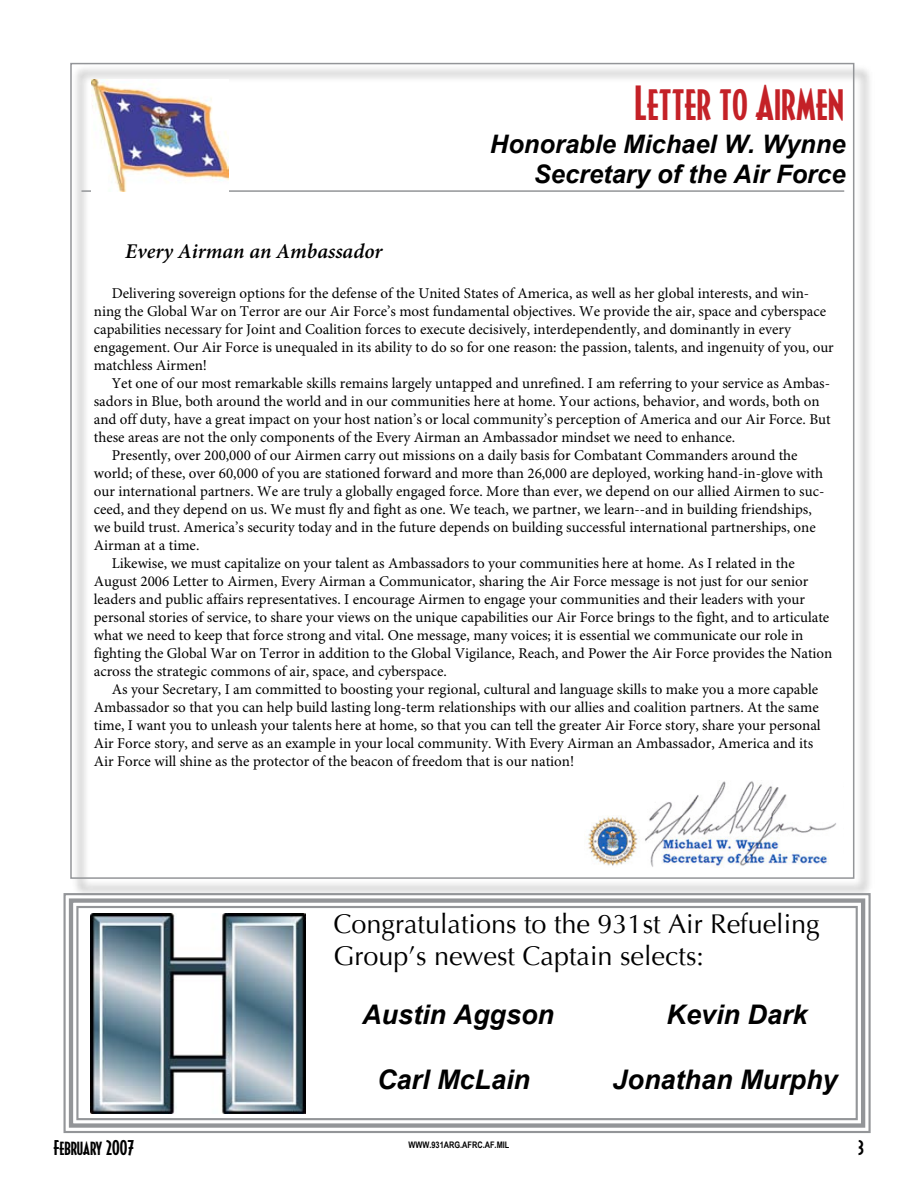
<style>
.page{position:relative;width:918px;height:1188px;background:#fff}
.page>*{position:absolute;margin:0;border:0;box-sizing:border-box;transform-origin:0 0}
.t1{font:45px "Decotura ICG";color:#c42127}
.t2{font:27px/32.4px "Optima";color:#000}
.t3{font:italic 700 27px "Arial";color:#000}
.t4{font:italic 700 25.5px/30.6px "Arial";color:#000;text-align:right}
.t5{font:italic 600 21px "Minion Pro";color:#000}
.t6{font:19.5px "Decotura ICG";letter-spacing:-.01em;color:#000}
.t7{font:15px/18px "Minion Pro";color:#000}
.t8{font:700 9px "Arial Narrow";color:#000}
</style>
<div class="page">
<svg style="left:63px;top:892px;width:808px;height:241px"></svg>
<div style="left:69px;top:898px;width:796px;height:230px;border:4px solid #939598"></div>
<div style="left:76px;top:906px;width:782px;height:214px;border:2px solid #939598"></div>
<img style="left:91px;top:913px;width:214px;height:201px">
<hr style="left:81px;top:190px;width:763px;height:2px;background:#939598">
<img style="left:91px;top:79px;width:138px;height:112px">
<img style="left:587px;top:781px;width:249px;height:86px">
<h3 class="t5" style="left:125px;top:239px;width:259px">Every Airman an Ambassador</h3>
<h1 class="t1" style="left:635px;top:76px;width:211px">Letter to Airmen</h1>
<h3 class="t4" style="left:490px;top:129px;width:357px">Honorable Michael W. Wynne<br>Secretary of the Air Force</h3>
<p class="t7" style="left:94px;top:284px;width:742px;text-indent:18px">Delivering sovereign options for the defense of the United States of America, as well as her global interests, and win&shy;ning the Global War on Terror are our Air Force’s most fundamental objectives. We provide the air, space and cyberspace capabilities necessary for Joint and Coalition forces to execute decisively, interdependently, and dominantly in every engagement. Our Air Force is unequaled in its ability to do so for one reason: the passion, talents, and ingenuity of you, our matchless Airmen!</p>
<p class="t7" style="left:112px;top:374px;width:720px">Yet one of our most remarkable skills remains largely untapped and unrefined. I am referring to your service as Ambas-</p>
<p class="t7" style="left:94px;top:392px;width:727px">sadors in Blue, both around the world and in our communities here at home. Your actions, behavior, and words, both on</p>
<p class="t7" style="left:94px;top:410px;width:738px">and off duty, have a great impact on your host nation’s or local community’s perception of America and our Air Force. But</p>
<p class="t7" style="left:94px;top:428px;width:643px">these areas are not the only components of the Every Airman an Ambassador mindset we need to enhance.</p>
<p class="t7" style="left:112px;top:446px;width:687px">Presently, over 200,000 of our Airmen carry out missions on a daily basis for Combatant Commanders around the</p>
<p class="t7" style="left:94px;top:464px;width:731px">world; of these, over 60,000 of you are stationed forward and more than 26,000 are deployed, working hand-in-glove with</p>
<p class="t7" style="left:94px;top:482px;width:732px">our international partners. We are truly a globally engaged force. More than ever, we depend on our allied Airmen to suc-</p>
<p class="t7" style="left:94px;top:500px;width:720px">ceed, and they depend on us. We must fly and fight as one. We teach, we partner, we learn--and in building friendships,</p>
<p class="t7" style="left:94px;top:518px;width:724px">we build trust. America’s security today and in the future depends on building successful international partnerships, one</p>
<p class="t7" style="left:94px;top:536px;width:107px">Airman at a time.</p>
<p class="t7" style="left:112px;top:554px;width:684px">Likewise, we must capitalize on your talent as Ambassadors to your communities here at home. As I related in the</p>
<p class="t7" style="left:94px;top:572px;width:716px">August 2006 Letter to Airmen, Every Airman a Communicator, sharing the Air Force message is not just for our senior</p>
<p class="t7" style="left:94px;top:590px;width:713px">leaders and public affairs representatives. I encourage Airmen to engage your communities and their leaders with your</p>
<p class="t7" style="left:94px;top:608px;width:737px">personal stories of service, to share your views on the unique capabilities our Air Force brings to the fight, and to articulate</p>
<p class="t7" style="left:94px;top:626px;width:711px">what we need to keep that force strong and vital. One message, many voices; it is essential we communicate our role in</p>
<p class="t7" style="left:94px;top:644px;width:740px">fighting the Global War on Terror in addition to the Global Vigilance, Reach, and Power the Air Force provides the Nation</p>
<p class="t7" style="left:94px;top:662px;width:355px">across the strategic commons of air, space, and cyberspace.</p>
<p class="t7" style="left:112px;top:680px;width:708px">As your Secretary, I am committed to boosting your regional, cultural and language skills to make you a more capable</p>
<p class="t7" style="left:94px;top:698px;width:726px">Ambassador so that you can help build lasting long-term relationships with our allies and coalition partners. At the same</p>
<p class="t7" style="left:94px;top:716px;width:728px">time, I want you to unleash your talents here at home, so that you can tell the greater Air Force story, share your personal</p>
<p class="t7" style="left:94px;top:734px;width:721px">Air Force story, and serve as an example in your local community. With Every Airman an Ambassador, America and its</p>
<p class="t7" style="left:94px;top:752px;width:482px">Air Force will shine as the protector of the beacon of freedom that is our nation!</p>
<h2 class="t2" style="left:333px;top:908px;width:488px">Congratulations to the 931st Air Refueling<br>Group’s newest Captain selects:</h2>
<h2 class="t3" style="left:362px;top:997px;width:193px">Austin Aggson</h2>
<h2 class="t3" style="left:667px;top:997px;width:143px">Kevin Dark</h2>
<h2 class="t3" style="left:377px;top:1062px;width:155px">Carl McLain</h2>
<h2 class="t3" style="left:613px;top:1062px;width:227px">Jonathan Murphy</h2>
<h3 class="t6" style="left:54px;top:1136px;width:82px">February 2007</h3>
<p class="t8" style="left:409px;top:1138px;width:60px">WWW.931ARG .AFRC</p>
<p class="t8" style="left:483px;top:1138px;width:28px">.AF.MIL</p>
</div>
